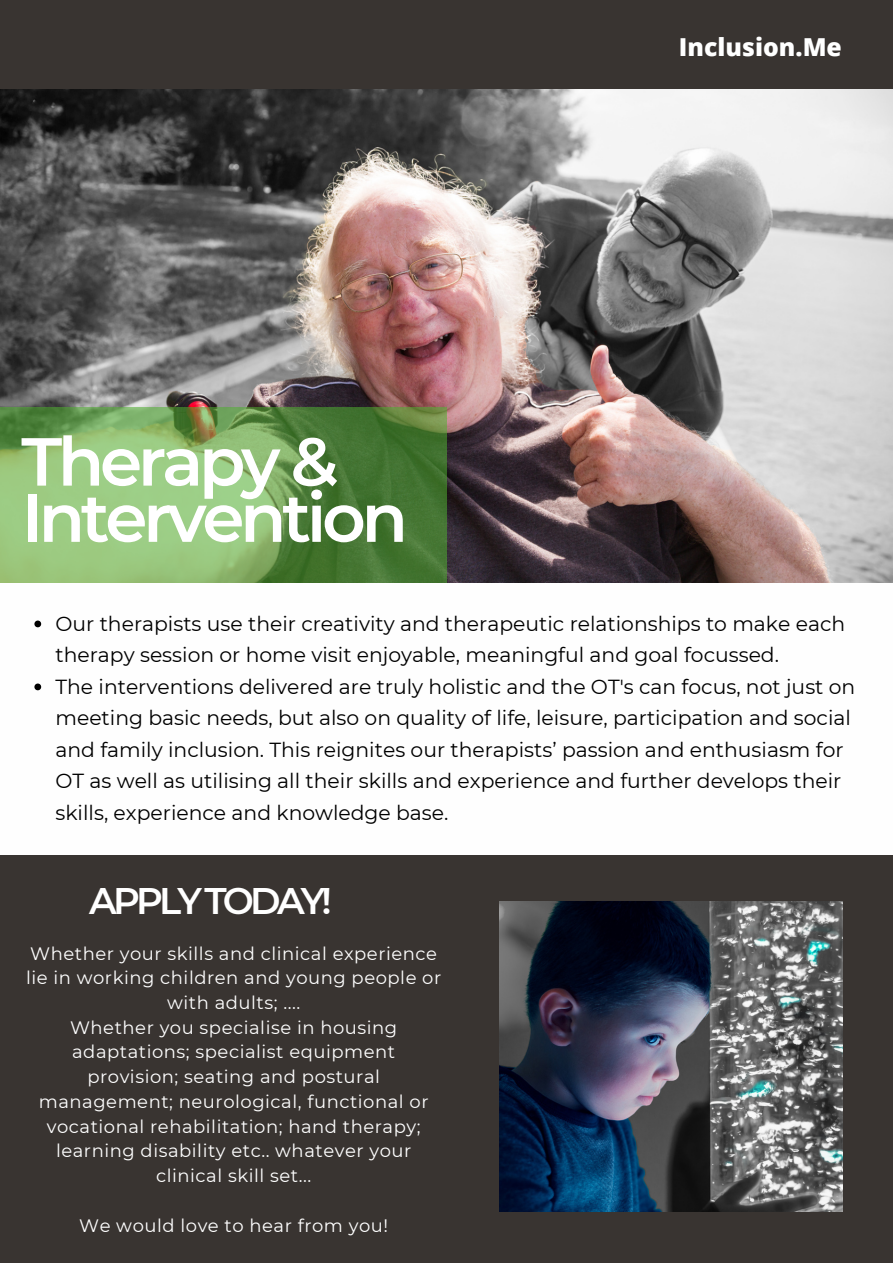
<style>
.page{position:relative;width:893px;height:1264px;background:#fff}
.page>*{position:absolute;margin:0;border:0;box-sizing:border-box;transform-origin:0 0}
.t1{font:600 67.8px/56.2px "Montserrat";letter-spacing:-.065em;color:#fff}
.t2{font:600 36.9px "Montserrat";letter-spacing:-.105em;color:#fff}
.t3{font:800 24.75px "Open Sans";color:#fff}
.t4{font:20.25px/31.5px "Montserrat";color:#000}
.t5{font:18px/24.8px "Montserrat";letter-spacing:.03em;color:#fff;text-align:center}
</style>
<div class="page">
<div style="left:0;top:0;width:892px;height:96px;background:#393431"></div>
<img style="left:0;top:89px;width:892px;height:494px">
<div style="left:0;top:854px;width:892px;height:408px;background:#393431"></div>
<img style="left:499px;top:901px;width:343px;height:310px">
<svg style="left:0;top:407px;width:447px;height:175px;background:#75a35d"></svg>
<svg style="left:34px;top:620px;width:7px;height:7px"></svg>
<svg style="left:34px;top:683px;width:7px;height:7px"></svg>
<h1 class="t1" style="left:21px;top:433px;width:388px">Therapy &amp;<br>Intervention</h1>
<p class="t3" style="left:678px;top:29px;width:164px">Inclusion.Me</p>
<p class="t4" style="left:55px;top:607px;width:801px">Our therapists use their creativity and therapeutic relationships to make each therapy session or home visit enjoyable, meaningful and goal focussed.<br>The interventions delivered are truly holistic and the OT's can focus, not just on meeting basic needs, but also on quality of life, leisure, participation and social and family inclusion. This reignites our therapists’ passion and enthusiasm for OT as well as utilising all their skills and experience and further develops their skills, experience and knowledge base.</p>
<h2 class="t2" style="left:89px;top:878px;width:244px">APPLY TODAY!</h2>
<p class="t5" style="left:26px;top:940px;width:417px">Whether your skills and clinical experience lie in working children and young people or with adults; ....<br>Whether you specialise in housing adaptations; specialist equipment provision; seating and postural management; neurological, functional or vocational rehabilitation; hand therapy; learning disability etc.. whatever your clinical skill set...</p>
<p class="t5" style="left:79px;top:1212px;width:310px">We would love to hear from you!</p>
</div>
